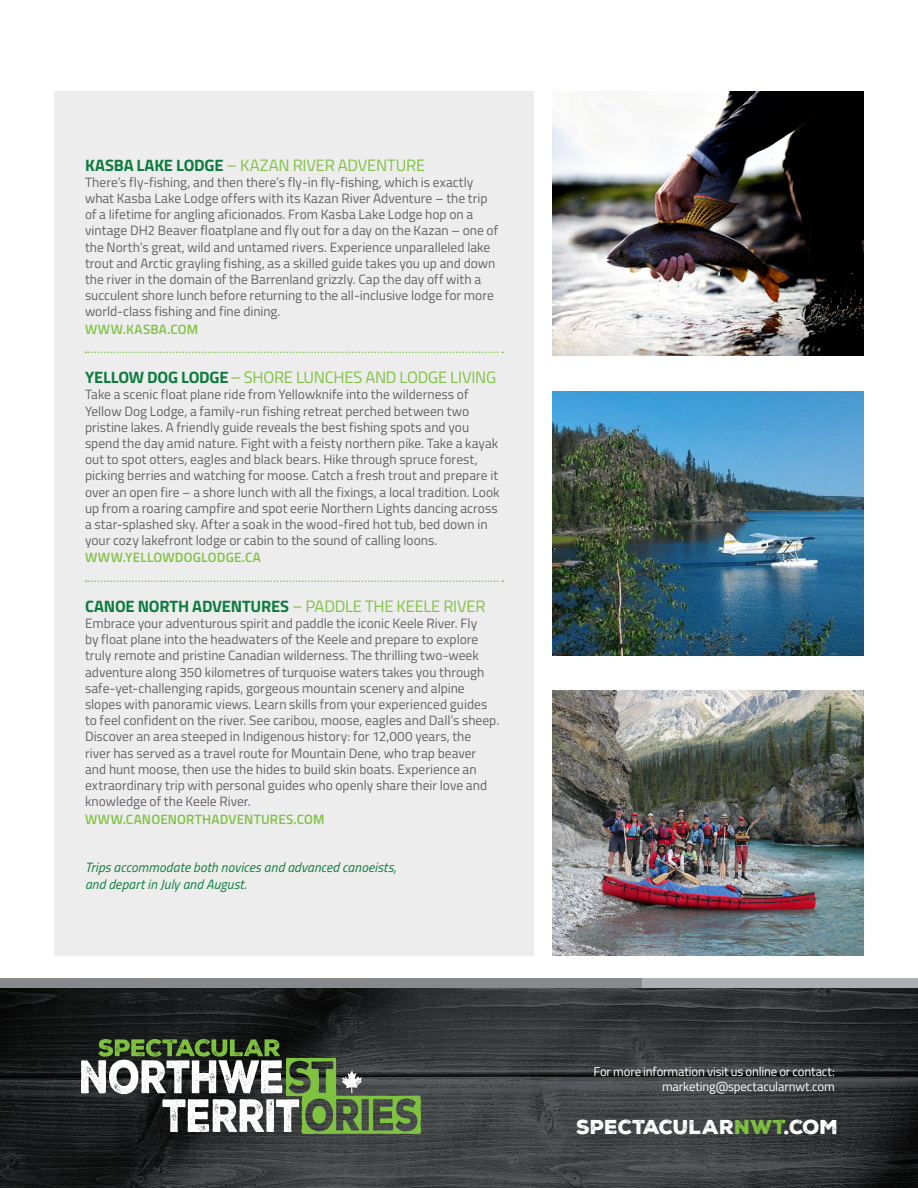
<style>
.page{position:relative;width:918px;height:1188px;background:#fff}
.page>*{position:absolute;margin:0;border:0;box-sizing:border-box;transform-origin:0 0}
.t1{font:19.5px "Nexa Rust Sans Black 01";color:#fff}
.languages{font:16.5px "Titillium";letter-spacing:-.015em;color:#7fc241}
.languages-2{font:700 16.5px "Titillium";letter-spacing:-.01em;color:#0d7c3e}
.Body_Text{font:13.5px/16.2px "Titillium";color:#636366}
.URL{font:italic 13.5px "Titillium";letter-spacing:.01em;color:#0d7c3e}
.URL-2{font:600 13.5px "Titillium";letter-spacing:.015em;color:#7fc241}
.t2{font:12.75px/15.3px "Titillium";letter-spacing:-.015em;color:#fff;text-align:right}
.s1{font-weight:700;color:#0d7c3e}
.s2{font-weight:400;color:#7fc241}
.s3{color:#7fc241}
</style>
<div class="page">
<div style="left:54px;top:91px;width:480px;height:865px;background:#ededee"></div>
<img style="left:0;top:988px;width:918px;height:200px">
<div style="left:0;top:978px;width:643px;height:10px;background:#87898c"></div>
<div style="left:643px;top:978px;width:275px;height:10px;background:#adaeb2"></div>
<svg style="left:81px;top:1039px;width:340px;height:95px"></svg>
<img style="left:553px;top:92px;width:311px;height:264px">
<img style="left:553px;top:391px;width:311px;height:265px">
<img style="left:553px;top:691px;width:311px;height:265px">
<svg style="left:86px;top:352px;width:417px;height:1px"></svg>
<svg style="left:86px;top:581px;width:417px;height:1px"></svg>
<p class="languages" style="left:85px;top:153px;width:342px"><span class="s1">KASBA LAKE LODGE</span> – KAZAN RIVER ADVENTURE</p>
<p class="Body_Text" style="left:85px;top:173px;width:415px">There’s fly-fishing, and then there’s fly-in fly-fishing, which is exactly what Kasba Lake Lodge offers with its Kazan River Adventure – the trip of a lifetime for angling aficionados. From Kasba Lake Lodge hop on a vintage DH2 Beaver floatplane and fly out for a day on the Kazan – one of the North’s great, wild and untamed rivers. Experience unparalleled lake trout and Arctic grayling fishing, as a skilled guide takes you up and down the river in the domain of the Barrenland grizzly. Cap the day off with a succulent shore lunch before returning to the all-inclusive lodge for more world-class fishing and fine dining.</p>
<p class="URL-2" style="left:85px;top:319px;width:115px">WWW.KASBA.COM</p>
<p class="languages" style="left:85px;top:365px;width:413px"><span class="s1">YELLOW DOG LODGE</span>– SHORE LUNCHES AND LODGE LIVING</p>
<p class="Body_Text" style="left:85px;top:386px;width:416px">Take a scenic float plane ride from Yellowknife into the wilderness of Yellow Dog Lodge, a family-run fishing retreat perched between two pristine lakes. A friendly guide reveals the best fishing spots and you spend the day amid nature. Fight with a feisty northern pike. Take a kayak out to spot otters, eagles and black bears. Hike through spruce forest, picking berries and watching for moose. Catch a fresh trout and prepare it over an open fire – a shore lunch with all the fixings, a local tradition. Look up from a roaring campfire and spot eerie Northern Lights dancing across a star-splashed sky. After a soak in the wood-fired hot tub, bed down in your cozy lakefront lodge or cabin to the sound of calling loons.</p>
<p class="URL-2" style="left:85px;top:548px;width:177px">WWW.YELLOWDOGLODGE.CA</p>
<p class="languages-2" style="left:85px;top:594px;width:402px">CANOE NORTH ADVENTURES <span class="s2">– PADDLE THE KEELE RIVER</span></p>
<p class="Body_Text" style="left:85px;top:615px;width:416px">Embrace your adventurous spirit and paddle the iconic Keele River. Fly<br>by float plane into the headwaters of the Keele and prepare to explore truly remote and pristine Canadian wilderness. The thrilling two-week adventure along 350 kilometres of turquoise waters takes you through safe-yet-challenging rapids, gorgeous mountain scenery and alpine slopes with panoramic views. Learn skills from your experienced guides to feel confident on the river. See caribou, moose, eagles and Dall’s sheep.<br>Discover an area steeped in Indigenous history: for 12,000 years, the river has served as a travel route for Mountain Dene, who trap beaver and hunt moose, then use the hides to build skin boats. Experience an extraordinary trip with personal guides who openly share their love and knowledge of the Keele River.</p>
<p class="URL-2" style="left:85px;top:809px;width:241px">WWW.CANOENORTHADVENTURES.COM</p>
<p class="URL" style="left:85px;top:857px;width:313px">Trips accommodate both novices and advanced canoeists,</p>
<p class="URL" style="left:85px;top:874px;width:163px">and depart in July and August.</p>
<p class="t2" style="left:594px;top:1063px;width:243px">For more information visit us online or contact: marketing@spectacularnwt.com</p>
<p class="t1" style="left:576px;top:1114px;width:264px">SPECTACULAR<span class="s3">NWT</span>.COM</p>
</div>
